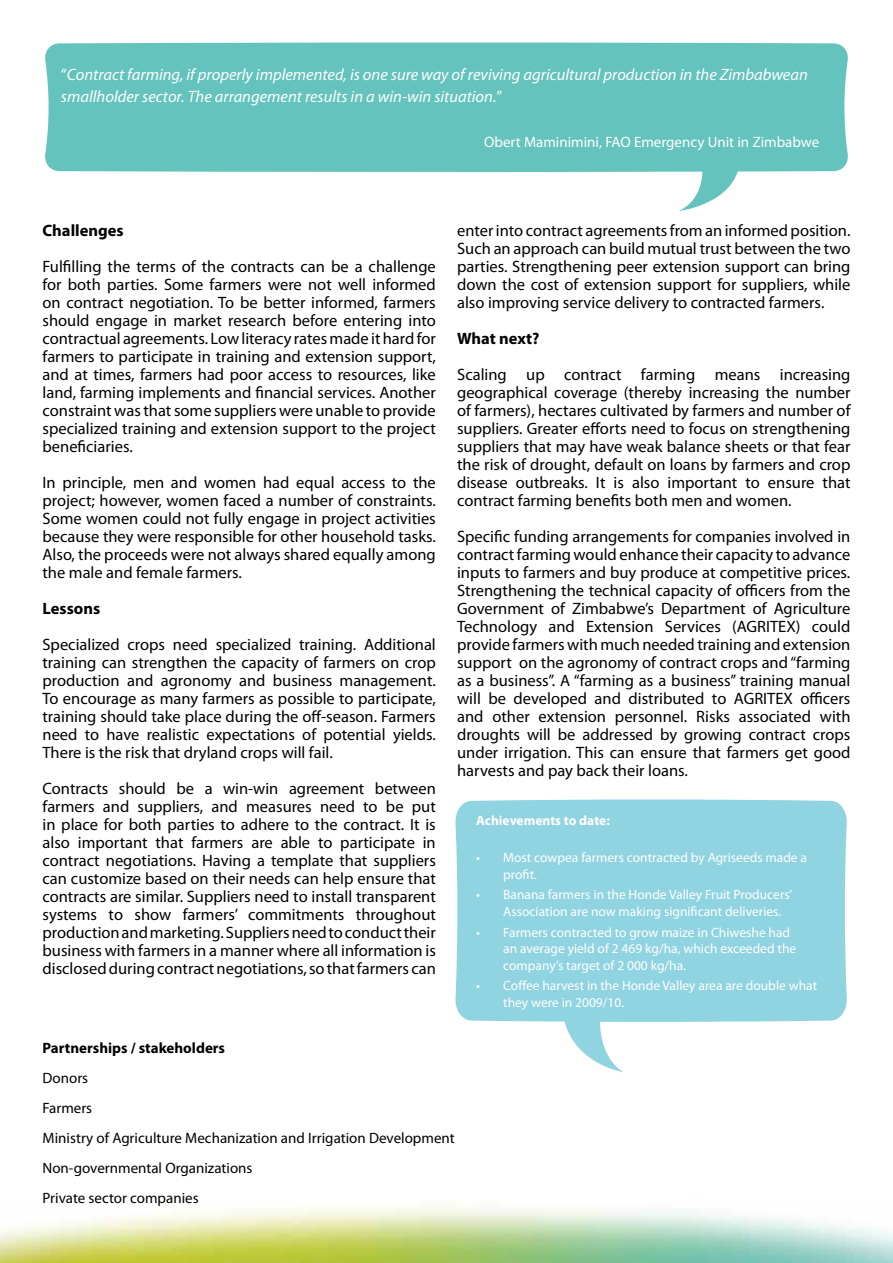
<style>
.page{position:relative;width:893px;height:1263px;background:#fff}
.page>*{position:absolute;margin:0;border:0;box-sizing:border-box;transform-origin:0 0}
.t1{font:16.5px/18px "Myriad Pro";color:#000;text-align:justify}
.t2{font:italic 16.5px/22.5px "Myriad Pro";color:#fff}
.t3{font:700 16.5px "Myriad Pro";color:#000}
.t4{font:15px/30px "Myriad Pro";color:#000}
.t5{font:15px "Myriad Pro";color:#fff}
.t6{font:700 15px "Myriad Pro";color:#000}
.t7{font:13.5px/16.5px "Myriad Pro";color:#fff}
.t8{font:700 13.5px "Myriad Pro";color:#fff}
.s1{font-style:normal}
</style>
<div class="page">
<img style="left:0;top:1205px;width:893px;height:58px">
<svg style="left:455px;top:799px;width:392px;height:273px;fill:#90d3e1"></svg>
<svg style="left:45px;top:42px;width:803px;height:169px;fill:#64c3bc"></svg>
<p class="t2" style="left:61px;top:63px;width:748px"><span class="s1">“</span>Contract farming, if properly implemented, is one sure way of reviving agricultural production in the Zimbabwean smallholder sector. The arrangement results in a win-win situation.<span class="s1">”</span></p>
<p class="t5" style="left:484px;top:133px;width:337px">Obert Maminimini, FAO Emergency Unit in Zimbabwe</p>
<p class="t3" style="left:43px;top:219px;width:83px">Challenges</p>
<p class="t1" style="left:43px;top:257px;width:395px">Fulfilling the terms of the contracts can be a challenge for both parties. Some farmers were not well informed on contract negotiation. To be better informed, farmers should engage in market research before entering into contractual agreements. Low literacy rates made it hard for farmers to participate in training and extension support, and at times, farmers had poor access to resources, like land, farming implements and financial services. Another constraint was that some suppliers were unable to provide specialized training and extension support to the project beneficiaries.</p>
<p class="t1" style="left:43px;top:473px;width:395px">In principle, men and women had equal access to the project; however, women faced a number of constraints.<br>Some women could not fully engage in project activities because they were responsible for other household tasks.<br>Also, the proceeds were not always shared equally among the male and female farmers.</p>
<p class="t3" style="left:43px;top:597px;width:59px">Lessons</p>
<p class="t1" style="left:43px;top:635px;width:395px">Specialized crops need specialized training. Additional training can strengthen the capacity of farmers on crop production and agronomy and business management.<br>To encourage as many farmers as possible to participate, training should take place during the off-season. Farmers need to have realistic expectations of potential yields.<br>There is the risk that dryland crops will fail.</p>
<p class="t1" style="left:43px;top:779px;width:395px">Contracts should be a win-win agreement between farmers and suppliers, and measures need to be put in place for both parties to adhere to the contract. It is also important that farmers are able to participate in contract negotiations. Having a template that suppliers can customize based on their needs can help ensure that contracts are similar. Suppliers need to install transparent systems to show farmers’ commitments throughout production and marketing. Suppliers need to conduct their business with farmers in a manner where all information is disclosed during contract negotiations, so that farmers can</p>
<p class="t1" style="left:457px;top:221px;width:395px">enter into contract agreements from an informed position.<br>Such an approach can build mutual trust between the two parties. Strengthening peer extension support can bring down the cost of extension support for suppliers, while also improving service delivery to contracted farmers.</p>
<p class="t3" style="left:457px;top:327px;width:84px">What next?</p>
<p class="t1" style="left:457px;top:365px;width:395px">Scaling up contract farming means increasing geographical coverage (thereby increasing the number of farmers), hectares cultivated by farmers and number of suppliers. Greater efforts need to focus on strengthening suppliers that may have weak balance sheets or that fear the risk of drought, default on loans by farmers and crop disease outbreaks. It is also important to ensure that contract farming benefits both men and women.</p>
<p class="t1" style="left:457px;top:527px;width:395px">Specific funding arrangements for companies involved in contract farming would enhance their capacity to advance inputs to farmers and buy produce at competitive prices.<br>Strengthening the technical capacity of officers from the Government of Zimbabwe’s Department of Agriculture Technology and Extension Services (AGRITEX) could provide farmers with much needed training and extension support on the agronomy of contract crops and “farming as a business”. A “farming as a business” training manual will be developed and distributed to AGRITEX officers and other extension personnel. Risks associated with droughts will be addressed by growing contract crops under irrigation. This can ensure that farmers get good harvests and pay back their loans.</p>
<p class="t8" style="left:476px;top:811px;width:135px">Achievements to date:</p>
<p class="t7" style="left:503px;top:849px;width:305px;text-indent:-27px">• Most cowpea farmers contracted by Agriseeds made a profit.</p>
<p class="t7" style="left:503px;top:886px;width:291px;text-indent:-27px">• Banana farmers in the Honde Valley Fruit Producers’<br>Association are now making significant deliveries.</p>
<p class="t7" style="left:503px;top:924px;width:294px;text-indent:-27px">• Farmers contracted to grow maize in Chiweshe had an average yield of 2 469 kg/ha, which exceeded the company’s target of 2 000 kg/ha.</p>
<p class="t7" style="left:503px;top:977px;width:315px;text-indent:-27px">• Coffee harvest in the Honde Valley area are double what they were in 2009/10.</p>
<p class="t6" style="left:43px;top:1038px;width:184px">Partnerships / stakeholders</p>
<p class="t4" style="left:43px;top:1063px;width:414px">Donors<br>Farmers<br>Ministry of Agriculture Mechanization and Irrigation Development<br>Non-governmental Organizations<br>Private sector companies</p>
</div>
